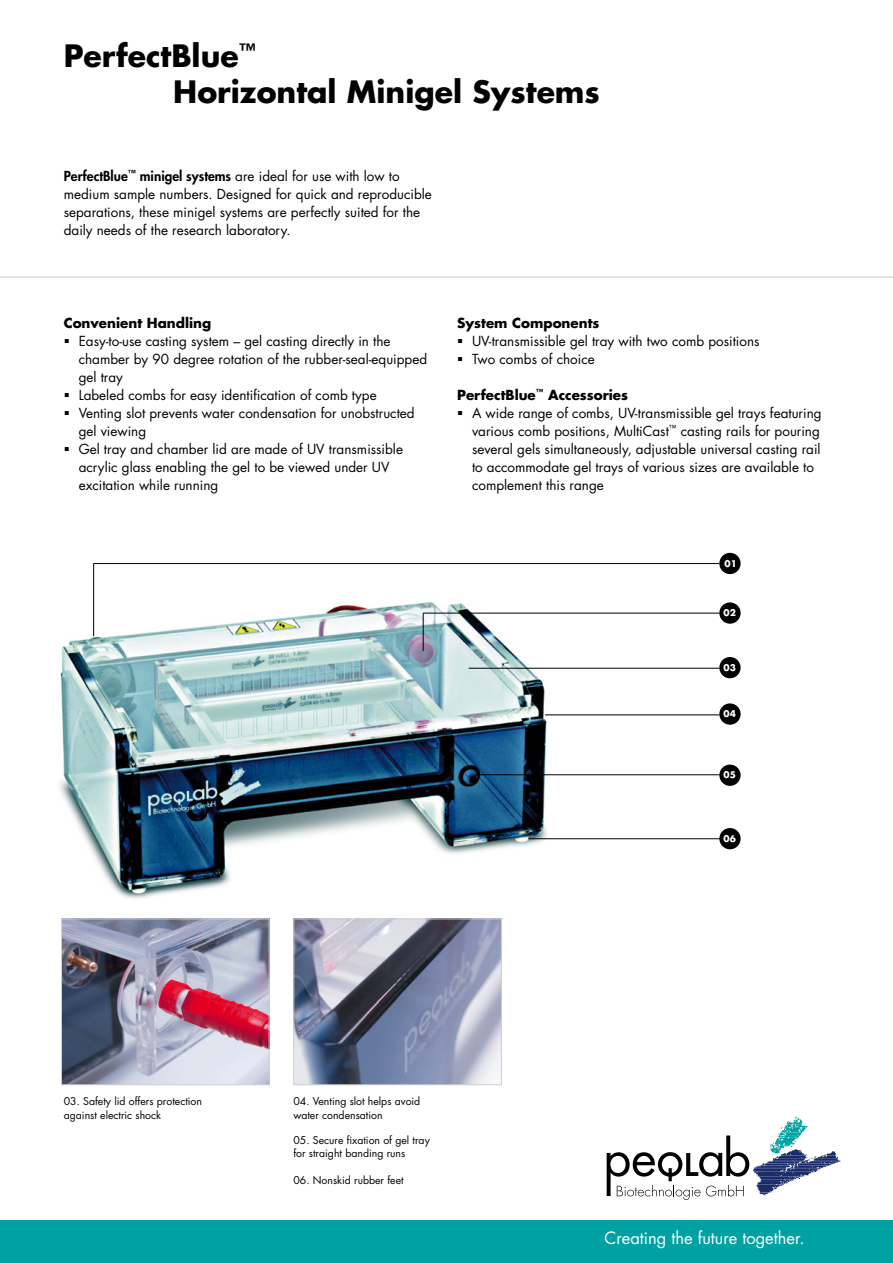
<style>
.page{position:relative;width:893px;height:1263px;background:#fff}
.page>*{position:absolute;margin:0;border:0;box-sizing:border-box;transform-origin:0 0}
.t1{font:700 30px/36px "Futura";color:#000}
.t2{font:16.5px "Futura";color:#fff}
.t3{font:13.5px/18px "Futura";color:#000}
.t4{font:700 13.5px "Futura";color:#000}
.t5{font:10.5px/13.5px "Futura";color:#000}
.t6{font:700 9px "Futura";color:#fff}
.s1{font-weight:800}
.s2{font-weight:700}
</style>
<div class="page">
<div style="left:0;top:1220px;width:893px;height:43px;background:#00a1a2"></div>
<svg style="left:607px;top:1117px;width:233px;height:83px"></svg>
<img style="left:59px;top:576px;width:519px;height:323px">
<hr style="left:94px;top:563px;width:625px;height:1px;background:#000">
<hr style="left:0;top:276px;width:893px;height:2px;background:#d9dadb">
<img style="left:63px;top:920px;width:204px;height:163px">
<div style="left:61px;top:918px;width:208px;height:167px;border:1px solid #cfd0d1"></div>
<img style="left:295px;top:920px;width:205px;height:163px">
<div style="left:293px;top:918px;width:209px;height:167px;border:1px solid #cfd0d1"></div>
<div style="left:719px;top:553px;width:22px;height:21px;background:#000;border-radius:50%"></div>
<div style="left:719px;top:828px;width:22px;height:21px;background:#000;border-radius:50%"></div>
<div style="left:719px;top:765px;width:22px;height:21px;background:#000;border-radius:50%"></div>
<div style="left:719px;top:703px;width:22px;height:22px;background:#000;border-radius:50%"></div>
<div style="left:719px;top:657px;width:22px;height:21px;background:#000;border-radius:50%"></div>
<div style="left:719px;top:602px;width:22px;height:22px;background:#000;border-radius:50%"></div>
<hr style="left:469px;top:668px;width:250px;height:1px;background:#000">
<hr style="left:545px;top:715px;width:174px;height:1px;background:#000">
<hr style="left:476px;top:774px;width:243px;height:1px;background:#000">
<hr style="left:529px;top:838px;width:193px;height:1px;background:#000">
<hr style="left:423px;top:613px;width:296px;height:1px;background:#000">
<hr style="left:423px;top:613px;width:1px;height:38px;background:#000">
<hr style="left:93px;top:563px;width:1px;height:73px;background:#000">
<h1 class="t1" style="left:173px;top:36px;width:428px;text-indent:-110px">PerfectBlue<sup>™<br></sup>Horizontal Minigel Systems</h1>
<p class="t3" style="left:64px;top:167px;width:370px"><span class="s1">PerfectBlue</span><sup>™</sup> <span class="s1">minigel systems</span> are ideal for use with low to medium sample numbers. Designed for quick and reproducible separations, these minigel systems are perfectly suited for the daily needs of the research laboratory.</p>
<p class="t4" style="left:64px;top:313px;width:149px">Convenient Handling</p>
<p class="t3" style="left:79px;top:331px;width:350px">Easy-to-use casting system – gel casting directly in the chamber by 90 degree rotation of the rubber-seal-equipped gel tray<br>Labeled combs for easy identification of comb type<br>Venting slot prevents water condensation for unobstructed gel viewing<br>Gel tray and chamber lid are made of UV transmissible acrylic glass enabling the gel to be viewed under UV excitation while running</p>
<p class="t4" style="left:457px;top:313px;width:144px">System Components</p>
<p class="t3" style="left:472px;top:331px;width:289px">UV-transmissible gel tray with two comb positions<br>Two combs of choice</p>
<p class="t3" style="left:472px;top:385px;width:351px;text-indent:-15px"><span class="s2">PerfectBlue</span><sup>™</sup> <span class="s2">Accessories<br></span>A wide range of combs, UV-transmissible gel trays featuring various comb positions, MultiCast<sup>™</sup> casting rails for pouring several gels simultaneously, adjustable universal casting rail to accommodate gel trays of various sizes are available to complement this range</p>
<p class="t6" style="left:724px;top:557px;width:14px">01</p>
<p class="t6" style="left:723px;top:607px;width:14px">02</p>
<p class="t6" style="left:723px;top:661px;width:14px">03</p>
<p class="t6" style="left:723px;top:708px;width:14px">04</p>
<p class="t6" style="left:723px;top:769px;width:14px">05</p>
<p class="t6" style="left:723px;top:832px;width:14px">06</p>
<p class="t5" style="left:64px;top:1094px;width:140px">03. Safety lid offers protection against electric shock</p>
<p class="t5" style="left:293px;top:1094px;width:128px">04. Venting slot helps avoid water condensation</p>
<p class="t5" style="left:293px;top:1133px;width:138px">05. Secure fixation of gel tray for straight banding runs</p>
<p class="t5" style="left:293px;top:1173px;width:112px">06. Nonskid rubber feet</p>
<p class="t2" style="left:604px;top:1226px;width:202px">Creating the future together.</p>
</div>
